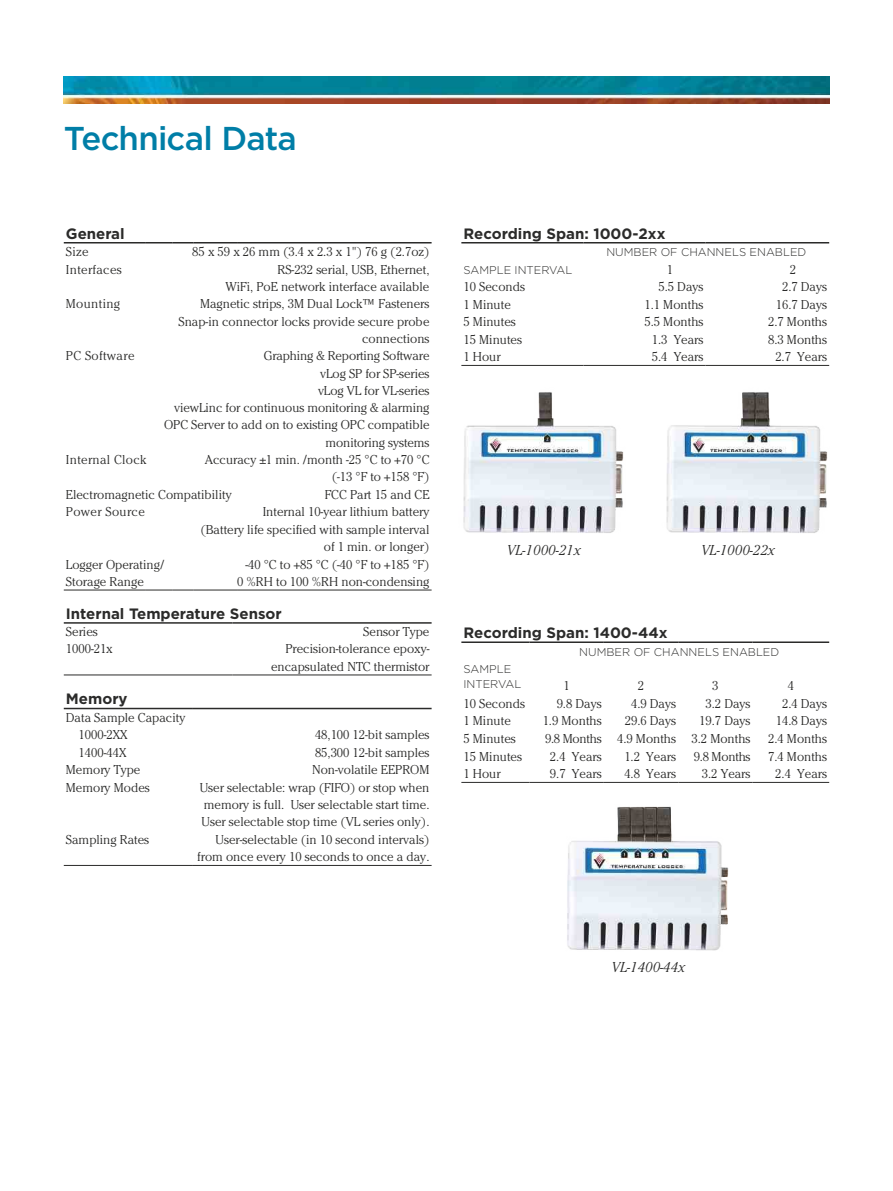
<style>
.page{position:relative;width:893px;height:1191px;background:#fff}
.page>*{position:absolute;margin:0;border:0;box-sizing:border-box;transform-origin:0 0}
.t1{font:500 33px "Gotham";letter-spacing:-.025em;color:#007ea7}
.t2{font:700 15px "Gotham";color:#2b2b2a}
.t3{font:italic 300 14.25px "Cheltenham Std";color:#2b2b2a}
.t4{font:300 12.75px/17.2px "Cheltenham Std";color:#2b2b2a;text-align:right}
.t5{font:300 12.75px "Cheltenham Std";letter-spacing:.025em;color:#2b2b2a}
.t6{font:300 11.25px/15px "Gotham";color:#2b2b2a}
</style>
<div class="page">
<img style="left:64px;top:77px;width:765px;height:27px">
<hr style="left:461px;top:782px;width:68px;height:1px;background:#2b2b2a">
<hr style="left:529px;top:782px;width:75px;height:1px;background:#2b2b2a">
<hr style="left:604px;top:782px;width:74px;height:1px;background:#2b2b2a">
<hr style="left:678px;top:782px;width:75px;height:1px;background:#2b2b2a">
<hr style="left:753px;top:782px;width:76px;height:1px;background:#2b2b2a">
<hr style="left:461px;top:641px;width:68px;height:2px;background:#2b2b2a">
<hr style="left:529px;top:641px;width:75px;height:2px;background:#2b2b2a">
<hr style="left:604px;top:641px;width:74px;height:2px;background:#2b2b2a">
<hr style="left:678px;top:641px;width:75px;height:2px;background:#2b2b2a">
<hr style="left:753px;top:641px;width:76px;height:2px;background:#2b2b2a">
<hr style="left:461px;top:242px;width:122px;height:1px;background:#2b2b2a">
<hr style="left:583px;top:242px;width:123px;height:1px;background:#2b2b2a">
<hr style="left:706px;top:242px;width:123px;height:1px;background:#2b2b2a">
<hr style="left:461px;top:365px;width:122px;height:1px;background:#2b2b2a">
<hr style="left:583px;top:365px;width:123px;height:1px;background:#2b2b2a">
<hr style="left:706px;top:365px;width:123px;height:1px;background:#2b2b2a">
<hr style="left:64px;top:622px;width:169px;height:1px;background:#2b2b2a">
<hr style="left:233px;top:622px;width:199px;height:1px;background:#2b2b2a">
<hr style="left:64px;top:674px;width:169px;height:1px;background:#2b2b2a">
<hr style="left:233px;top:674px;width:199px;height:1px;background:#2b2b2a">
<hr style="left:64px;top:708px;width:128px;height:1px;background:#2b2b2a">
<hr style="left:192px;top:708px;width:240px;height:1px;background:#2b2b2a">
<hr style="left:64px;top:865px;width:128px;height:1px;background:#2b2b2a">
<hr style="left:192px;top:865px;width:240px;height:1px;background:#2b2b2a">
<hr style="left:64px;top:242px;width:81px;height:1px;background:#2b2b2a">
<svg style="left:145px;top:242px;width:49px;height:1px"></svg>
<hr style="left:194px;top:242px;width:43px;height:1px;background:#2b2b2a">
<hr style="left:237px;top:242px;width:195px;height:1px;background:#2b2b2a">
<hr style="left:64px;top:589px;width:81px;height:1px;background:#2b2b2a">
<svg style="left:145px;top:589px;width:49px;height:1px"></svg>
<hr style="left:194px;top:589px;width:43px;height:1px;background:#2b2b2a">
<hr style="left:237px;top:589px;width:195px;height:1px;background:#2b2b2a">
<img style="left:666px;top:392px;width:162px;height:141px">
<img style="left:567px;top:806px;width:162px;height:145px">
<img style="left:463px;top:392px;width:161px;height:141px">
<h1 class="t1" style="left:64px;top:117px;width:235px">Technical Data</h1>
<p class="t2" style="left:66px;top:223px;width:60px">General</p>
<p class="t4" style="left:66px;top:243px;width:24px">Size</p>
<p class="t4" style="left:192px;top:243px;width:239px">85 x 59 x 26 mm (3.4 x 2.3 x 1") 76 g (2.7oz)</p>
<p class="t5" style="left:66px;top:262px;width:57px">Interfaces</p>
<p class="t4" style="left:225px;top:260px;width:206px">RS-232 serial, USB, Ethernet,<br>WiFi, PoE network interface available</p>
<p class="t5" style="left:66px;top:296px;width:56px">Mounting</p>
<p class="t4" style="left:178px;top:295px;width:252px">Magnetic strips, 3M Dual Lock™ Fasteners<br>Snap-in connector locks provide secure probe connections</p>
<p class="t5" style="left:66px;top:348px;width:70px">PC Software</p>
<p class="t4" style="left:164px;top:347px;width:267px">Graphing &amp; Reporting Software<br>vLog SP for SP-series<br>vLog VL for VL-series<br>viewLinc for continuous monitoring &amp; alarming<br>OPC Server to add on to existing OPC compatible monitoring systems</p>
<p class="t5" style="left:66px;top:452px;width:82px">Internal Clock</p>
<p class="t4" style="left:205px;top:451px;width:226px">Accuracy ±1 min. /month -25 °C to +70 °C</p>
<p class="t4" style="left:332px;top:468px;width:99px">(-13 °F to +158 °F)</p>
<p class="t4" style="left:66px;top:486px;width:167px">Electromagnetic Compatibility</p>
<p class="t4" style="left:325px;top:486px;width:106px">FCC Part 15 and CE</p>
<p class="t5" style="left:66px;top:505px;width:81px">Power Source</p>
<p class="t4" style="left:200px;top:503px;width:231px">Internal 10-year lithium battery<br>(Battery life specified with sample interval of 1 min. or longer)</p>
<p class="t4" style="left:66px;top:555px;width:100px;text-align:left">Logger Operating/<br>Storage Range</p>
<p class="t4" style="left:237px;top:555px;width:194px">-40 °C to +85 °C (-40 °F to +185 °F)<br>0 %RH to 100 %RH non-condensing</p>
<p class="t2" style="left:66px;top:603px;width:217px">Internal Temperature Sensor</p>
<p class="t4" style="left:66px;top:623px;width:48px;text-align:left">Series<br>1000-21x</p>
<p class="t4" style="left:271px;top:623px;width:160px">Sensor Type<br>Precision-tolerance epoxy&shy;encapsulated NTC thermistor</p>
<p class="t2" style="left:66px;top:689px;width:63px">Memory</p>
<p class="t4" style="left:79px;top:708px;width:108px;text-align:left;text-indent:-13px">Data Sample Capacity<br>1000-2XX</p>
<p class="t4" style="left:315px;top:726px;width:116px">48,100 12-bit samples</p>
<p class="t4" style="left:79px;top:743px;width:49px">1400-44X</p>
<p class="t4" style="left:315px;top:743px;width:116px">85,300 12-bit samples</p>
<p class="t4" style="left:66px;top:761px;width:76px">Memory Type</p>
<p class="t4" style="left:312px;top:761px;width:119px">Non-volatile EEPROM</p>
<p class="t4" style="left:66px;top:778px;width:85px">Memory Modes</p>
<p class="t4" style="left:200px;top:778px;width:231px;text-align:justify">User selectable: wrap (FIFO) or stop when memory is full. User selectable start time.<br>User selectable stop time (VL series only).</p>
<p class="t4" style="left:66px;top:831px;width:85px">Sampling Rates</p>
<p class="t4" style="left:197px;top:831px;width:234px">User-selectable (in 10 second intervals) from once every 10 seconds to once a day.</p>
<p class="t2" style="left:463px;top:223px;width:203px">Recording Span: 1000-2xx</p>
<p class="t6" style="left:606px;top:244px;width:202px">NUMBER OF CHANNELS ENABLED</p>
<p class="t6" style="left:463px;top:262px;width:110px">SAMPLE INTERVAL</p>
<p class="t4" style="left:667px;top:260px;width:8px">1</p>
<p class="t4" style="left:790px;top:260px;width:8px">2</p>
<p class="t4" style="left:463px;top:278px;width:63px">10 Seconds</p>
<p class="t4" style="left:658px;top:278px;width:47px">5.5 Days</p>
<p class="t4" style="left:782px;top:278px;width:47px">2.7 Days</p>
<p class="t4" style="left:463px;top:295px;width:49px">1 Minute</p>
<p class="t4" style="left:644px;top:295px;width:60px">1.1 Months</p>
<p class="t4" style="left:776px;top:295px;width:53px">16.7 Days</p>
<p class="t4" style="left:463px;top:313px;width:54px">5 Minutes</p>
<p class="t4" style="left:644px;top:313px;width:60px">5.5 Months</p>
<p class="t4" style="left:768px;top:313px;width:60px">2.7 Months</p>
<p class="t4" style="left:463px;top:330px;width:60px">15 Minutes</p>
<p class="t4" style="left:652px;top:330px;width:53px">1.3 Years</p>
<p class="t4" style="left:768px;top:330px;width:60px">8.3 Months</p>
<p class="t4" style="left:463px;top:348px;width:39px">1 Hour</p>
<p class="t4" style="left:652px;top:348px;width:53px">5.4 Years</p>
<p class="t4" style="left:775px;top:348px;width:53px">2.7 Years</p>
<p class="t3" style="left:507px;top:541px;width:76px">VL-1000-21x</p>
<p class="t3" style="left:701px;top:541px;width:76px">VL-1000-22x</p>
<p class="t2" style="left:463px;top:622px;width:205px">Recording Span: 1400-44x</p>
<p class="t6" style="left:579px;top:643px;width:202px">NUMBER OF CHANNELS ENABLED</p>
<p class="t6" style="left:463px;top:661px;width:59px">SAMPLE<br>INTERVAL</p>
<p class="t4" style="left:563px;top:677px;width:8px">1</p>
<p class="t4" style="left:638px;top:677px;width:8px">2</p>
<p class="t4" style="left:712px;top:677px;width:8px">3</p>
<p class="t4" style="left:788px;top:677px;width:8px">4</p>
<p class="t4" style="left:463px;top:694px;width:63px">10 Seconds</p>
<p class="t4" style="left:557px;top:694px;width:47px">9.8 Days</p>
<p class="t4" style="left:631px;top:694px;width:47px">4.9 Days</p>
<p class="t4" style="left:705px;top:694px;width:47px">3.2 Days</p>
<p class="t4" style="left:782px;top:694px;width:47px">2.4 Days</p>
<p class="t4" style="left:463px;top:712px;width:49px">1 Minute</p>
<p class="t4" style="left:543px;top:712px;width:60px">1.9 Months</p>
<p class="t4" style="left:625px;top:712px;width:53px">29.6 Days</p>
<p class="t4" style="left:699px;top:712px;width:53px">19.7 Days</p>
<p class="t4" style="left:776px;top:712px;width:53px">14.8 Days</p>
<p class="t4" style="left:463px;top:730px;width:54px">5 Minutes</p>
<p class="t4" style="left:545px;top:730px;width:207px">9.8 Months 4.9 Months 3.2 Months</p>
<p class="t4" style="left:768px;top:730px;width:60px">2.4 Months</p>
<p class="t4" style="left:463px;top:747px;width:60px">15 Minutes</p>
<p class="t4" style="left:550px;top:747px;width:53px">2.4 Years</p>
<p class="t4" style="left:624px;top:747px;width:53px">1.2 Years</p>
<p class="t4" style="left:694px;top:747px;width:58px">9.8 Months</p>
<p class="t4" style="left:768px;top:747px;width:60px">7.4 Months</p>
<p class="t4" style="left:463px;top:765px;width:39px">1 Hour</p>
<p class="t4" style="left:550px;top:765px;width:53px">9.7 Years</p>
<p class="t4" style="left:624px;top:765px;width:53px">4.8 Years</p>
<p class="t4" style="left:702px;top:765px;width:50px">3.2 Years</p>
<p class="t4" style="left:775px;top:765px;width:53px">2.4 Years</p>
<p class="t3" style="left:611px;top:959px;width:76px">VL-1400-44x</p>
</div>
